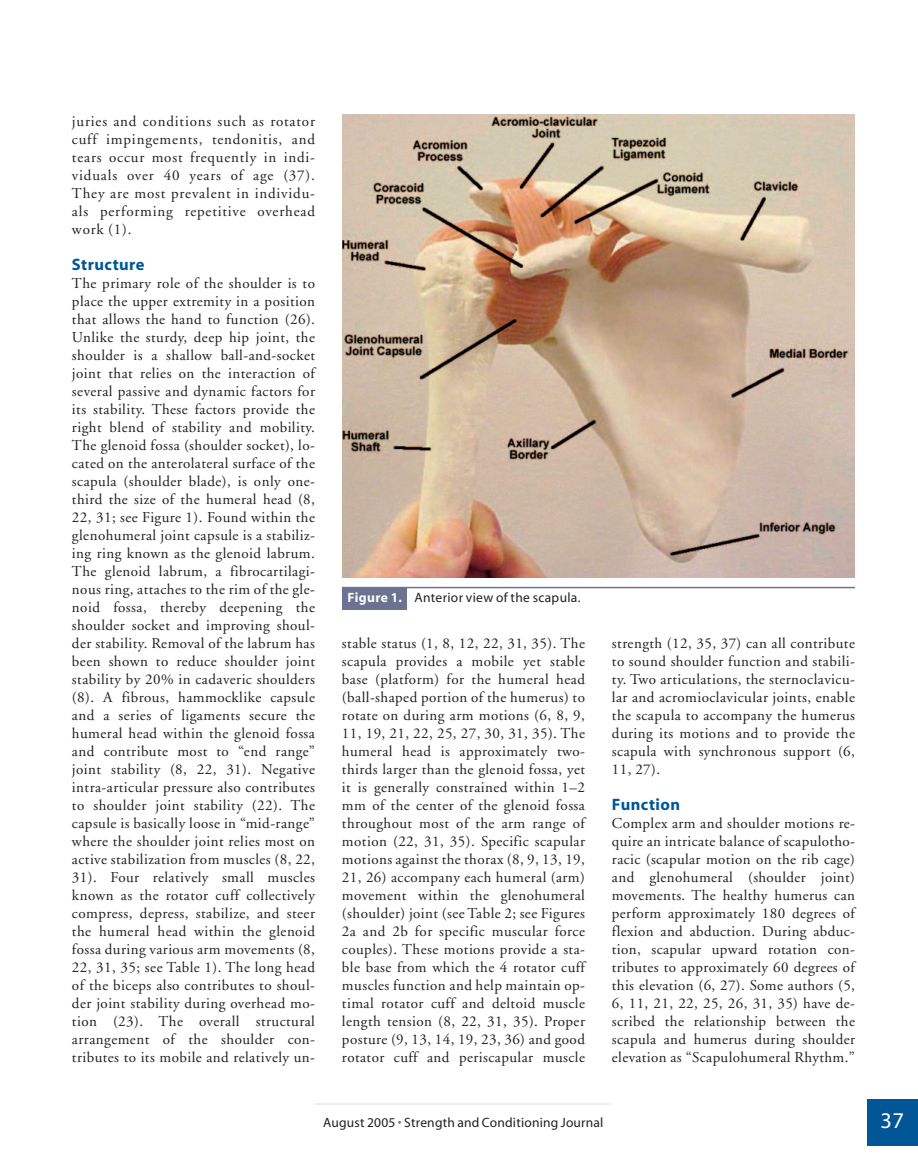
<style>
.page{position:relative;width:918px;height:1175px;background:#fff}
.page>*{position:absolute;margin:0;border:0;box-sizing:border-box;transform-origin:0 0}
.t1{font:22.5px "Myriad";color:#fff}
.t2{font:700 16.5px "Myriad";letter-spacing:.03em;color:#015698}
.t3{font:15px/18px "Adobe Garamond";letter-spacing:.03em;color:#231f20;text-align:justify}
.t4{font:13.5px "Myriad";letter-spacing:.015em;color:#231f20}
.s1{font-weight:700;color:#fff}
.s2{color:#6c7391}
</style>
<div class="page">
<div style="left:867px;top:1098px;width:51px;height:47px;background:#015698"></div>
<hr style="left:315px;top:1103px;width:297px;height:1px;background:#e1dbdf">
<img style="left:342px;top:114px;width:513px;height:464px">
<div style="left:342px;top:587px;width:64px;height:22px;background:#6c7391"></div>
<hr style="left:342px;top:587px;width:513px;height:1px;background:#6c7391">
<p class="t3" style="left:72px;top:114px;width:245px">juries and conditions such as rotator cuff impingements, tendonitis, and tears occur most frequently in indi&shy;viduals over 40 years of age (37).<br>They are most prevalent in individu&shy;als performing repetitive overhead work (1).</p>
<p class="t2" style="left:72px;top:258px;width:74px">Structure</p>
<p class="t3" style="left:72px;top:276px;width:245px">The primary role of the shoulder is to place the upper extremity in a position that allows the hand to function (26).<br>Unlike the sturdy, deep hip joint, the shoulder is a shallow ball-and-socket joint that relies on the interaction of several passive and dynamic factors for its stability. These factors provide the right blend of stability and mobility.<br>The glenoid fossa (shoulder socket), lo&shy;cated on the anterolateral surface of the scapula (shoulder blade), is only one&shy;third the size of the humeral head (8, 22, 31; see Figure 1). Found within the glenohumeral joint capsule is a stabiliz&shy;ing ring known as the glenoid labrum.<br>The glenoid labrum, a fibrocartilagi&shy;nous ring, attaches to the rim of the gle&shy;noid fossa, thereby deepening the shoulder socket and improving shoul&shy;der stability. Removal of the labrum has been shown to reduce shoulder joint stability by 20% in cadaveric shoulders (8). A fibrous, hammocklike capsule and a series of ligaments secure the humeral head within the glenoid fossa and contribute most to “end range” joint stability (8, 22, 31). Negative intra-articular pressure also contributes to shoulder joint stability (22). The capsule is basically loose in “mid-range” where the shoulder joint relies most on active stabilization from muscles (8, 22, 31). Four relatively small muscles known as the rotator cuff collectively compress, depress, stabilize, and steer the humeral head within the glenoid fossa during various arm movements (8, 22, 31, 35; see Table 1). The long head of the biceps also contributes to shoul&shy;der joint stability during overhead mo&shy;tion (23). The overall structural arrangement of the shoulder con&shy;tributes to its mobile and relatively un-</p>
<p class="t4" style="left:348px;top:592px;width:234px"><span class="s1">Figure 1.</span> Anterior view of the scapula.</p>
<p class="t3" style="left:342px;top:636px;width:245px">stable status (1, 8, 12, 22, 31, 35). The scapula provides a mobile yet stable base (platform) for the humeral head (ball-shaped portion of the humerus) to rotate on during arm motions (6, 8, 9, 11, 19, 21, 22, 25, 27, 30, 31, 35). The humeral head is approximately two&shy;thirds larger than the glenoid fossa, yet it is generally constrained within 1–2 mm of the center of the glenoid fossa throughout most of the arm range of motion (22, 31, 35). Specific scapular motions against the thorax (8, 9, 13, 19, 21, 26) accompany each humeral (arm) movement within the glenohumeral (shoulder) joint (see Table 2; see Figures 2a and 2b for specific muscular force couples). These motions provide a sta&shy;ble base from which the 4 rotator cuff muscles function and help maintain op&shy;timal rotator cuff and deltoid muscle length tension (8, 22, 31, 35). Proper posture (9, 13, 14, 19, 23, 36) and good rotator cuff and periscapular muscle</p>
<p class="t3" style="left:612px;top:636px;width:245px">strength (12, 35, 37) can all contribute to sound shoulder function and stabili&shy;ty. Two articulations, the sternoclavicu&shy;lar and acromioclavicular joints, enable the scapula to accompany the humerus during its motions and to provide the scapula with synchronous support (6, 11, 27).</p>
<p class="t2" style="left:612px;top:798px;width:70px">Function</p>
<p class="t3" style="left:612px;top:816px;width:245px">Complex arm and shoulder motions re&shy;quire an intricate balance of scapulotho&shy;racic (scapular motion on the rib cage) and glenohumeral (shoulder joint) movements. The healthy humerus can perform approximately 180 degrees of flexion and abduction. During abduc&shy;tion, scapular upward rotation con&shy;tributes to approximately 60 degrees of this elevation (6, 27). Some authors (5, 6, 11, 21, 22, 25, 26, 31, 35) have de&shy;scribed the relationship between the scapula and humerus during shoulder elevation as “Scapulohumeral Rhythm.”</p>
<p class="t4" style="left:323px;top:1117px;width:282px">August 2005 <span class="s2">•</span> Strength and Conditioning Journal</p>
<h1 class="t1" style="left:881px;top:1111px;width:25px">37</h1>
</div>
